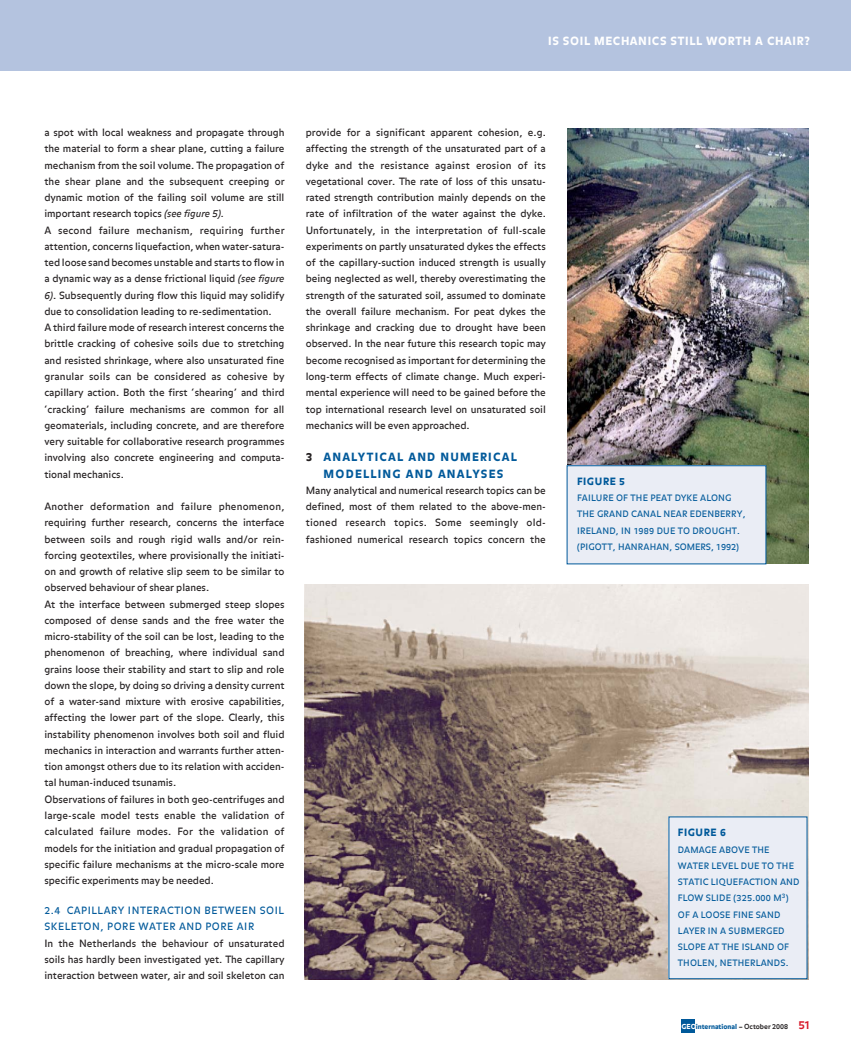
<style>
.page{position:relative;width:851px;height:1053px;background:#fff}
.page>*{position:absolute;margin:0;border:0;box-sizing:border-box;transform-origin:0 0}
.t1{font:900 11.25px/16.2px "Balance";letter-spacing:.11em;color:#00599a;text-align:center}
.t2{font:900 11.25px "Balance";letter-spacing:.06em;color:#fff}
.t3{font:10px/16.2px "Balance";letter-spacing:-.005em;color:#231f20;text-align:justify}
.t4{font:10px/16.2px "Balance";letter-spacing:.06em;color:#00599a}
.t5{font:900 10px "Balance";letter-spacing:.06em;color:#00599a}
.t6{font:8.75px/16.2px "Balance";letter-spacing:.025em;color:#00599a}
.t7{font:900 6.88px "Balance";color:#00599a}
.s1{font-style:italic}
.s2{color:#231f20}
.s3{color:#fff}
.s4{font-weight:700;color:#231f20}
.s5{font-weight:700;font-size:11.25px;color:#d71829}
</style>
<div class="page">
<div style="left:0;top:1px;width:850px;height:70px;background:#b4c3df"></div>
<div style="left:681px;top:1019px;width:13px;height:13px;background:#00599a"></div>
<img style="left:304px;top:584px;width:504px;height:395px">
<div style="left:668px;top:816px;width:138px;height:162px;background:#eaedf5"></div>
<img style="left:567px;top:129px;width:240px;height:434px">
<div style="left:567px;top:465px;width:198px;height:99px;background:#eaedf5"></div>
<div style="left:566px;top:465px;width:200px;height:99px;border:1px solid #00599a"></div>
<p class="t2" style="left:548px;top:36px;width:263px">IS SOIL MECHANICS STILL WORTH A CHAIR?</p>
<p class="t3" style="left:44px;top:125px;width:241px;text-align:left">a spot with local weakness and propagate through the material to form a shear plane, cutting a failure mechanism from the soil volume. The propagation of the shear plane and the subsequent creeping or dynamic motion of the failing soil volume are still important research topics <span class="s1">(see figure 5).<br></span>A second failure mechanism, requiring further attention, concerns liquefaction, when water-satura&shy;ted loose sand becomes unstable and starts to flow in a dynamic way as a dense frictional liquid <span class="s1">(see figure 6)</span>. Subsequently during flow this liquid may solidify due to consolidation leading to re-sedimentation.<br>A third failure mode of research interest concerns the brittle cracking of cohesive soils due to stretching and resisted shrinkage, where also unsaturated fine granular soils can be considered as cohesive by capillary action. Both the first ‘shearing’ and third ‘cracking’ failure mechanisms are common for all geomaterials, including concrete, and are therefore very suitable for collaborative research programmes involving also concrete engineering and computa&shy;tional mechanics.</p>
<p class="t3" style="left:44px;top:499px;width:241px;text-align:left">Another deformation and failure phenomenon, requiring further research, concerns the interface between soils and rough rigid walls and/or rein&shy;forcing geotextiles, where provisionally the initiati&shy;on and growth of relative slip seem to be similar to observed behaviour of shear planes.<br>At the interface between submerged steep slopes composed of dense sands and the free water the micro-stability of the soil can be lost, leading to the phenomenon of breaching, where individual sand grains loose their stability and start to slip and role down the slope, by doing so driving a density current of a water-sand mixture with erosive capabilities, affecting the lower part of the slope. Clearly, this instability phenomenon involves both soil and fluid mechanics in interaction and warrants further atten&shy;tion amongst others due to its relation with acciden&shy;tal human-induced tsunamis.<br>Observations of failures in both geo-centrifuges and large-scale model tests enable the validation of calculated failure modes. For the validation of models for the initiation and gradual propagation of specific failure mechanisms at the micro-scale more specific experiments may be needed.</p>
<p class="t4" style="left:44px;top:903px;width:241px">2.4 CAPILLARY INTERACTION BETWEEN SOIL<br>SKELETON, PORE WATER AND PORE AIR</p>
<p class="t3" style="left:44px;top:935px;width:242px">In the Netherlands the behaviour of unsaturated soils has hardly been investigated yet. The capillary interaction between water, air and soil skeleton can</p>
<p class="t3" style="left:306px;top:125px;width:241px">provide for a significant apparent cohesion, e.g. affecting the strength of the unsaturated part of a dyke and the resistance against erosion of its vegetational cover. The rate of loss of this unsatu&shy;rated strength contribution mainly depends on the rate of infiltration of the water against the dyke.<br>Unfortunately, in the interpretation of full-scale experiments on partly unsaturated dykes the effects of the capillary-suction induced strength is usually being neglected as well, thereby overestimating the strength of the saturated soil, assumed to dominate the overall failure mechanism. For peat dykes the shrinkage and cracking due to drought have been observed. In the near future this research topic may become recognised as important for determining the long-term effects of climate change. Much experi&shy;mental experience will need to be gained before the top international research level on unsaturated soil mechanics will be even approached.</p>
<p class="t1" style="left:306px;top:450px;width:212px"><span class="s2">3</span> ANALYTICAL AND NUMERICAL<br>MODELLING AND ANALYSES</p>
<p class="t3" style="left:306px;top:483px;width:241px">Many analytical and numerical research topics can be defined, most of them related to the above-men&shy;tioned research topics. Some seemingly old&shy;fashioned numerical research topics concern the</p>
<p class="t5" style="left:577px;top:477px;width:49px">FIGURE 5</p>
<p class="t6" style="left:577px;top:490px;width:170px">FAILURE OF THE PEAT DYKE ALONG<br>THE GRAND CANAL NEAR EDENBERRY,<br>IRELAND, IN 1989 DUE TO DROUGHT. (PIGOTT, HANRAHAN, SOMERS, 1992)</p>
<p class="t5" style="left:677px;top:828px;width:49px">FIGURE 6</p>
<p class="t6" style="left:677px;top:842px;width:123px">DAMAGE ABOVE THE<br>WATER LEVEL DUE TO THE<br>STATIC LIQUEFACTION AND<br>FLOW SLIDE (325.000 M<sup>3</sup>)<br>OF A LOOSE FINE SAND<br>LAYER IN A SUBMERGED<br>SLOPE AT THE ISLAND OF<br>THOLEN, NETHERLANDS.</p>
<p class="t7" style="left:681px;top:1023px;width:131px"><span class="s3">GEO</span>international <span class="s4">– October 2008</span> <span class="s5">51</span></p>
</div>
